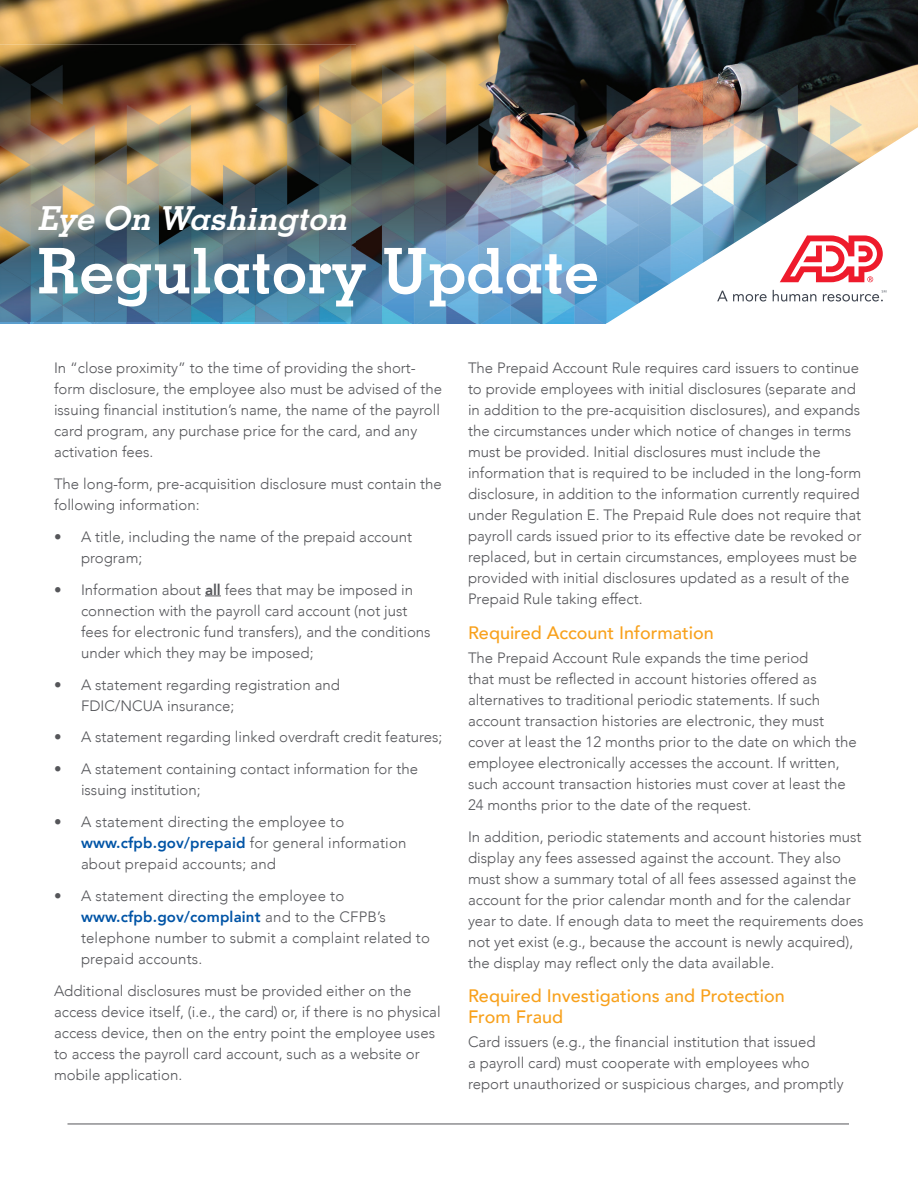
<style>
.page{position:relative;width:918px;height:1188px;background:#fff}
.page>*{position:absolute;margin:0;border:0;box-sizing:border-box;transform-origin:0 0}
.t1{font:700 63px "Memphis LT Std";color:#fff}
.t2{font:italic 700 33px "Memphis";color:#fff}
.t3{font:500 18px/21px "Avenir";color:#f8a11c}
.t4{font:300 15px/21px "Avenir";color:#55565a}
.s1{font-weight:800}
.s2{font-weight:800;color:#0154a6}
</style>
<div class="page">
<img style="left:0;top:0;width:918px;height:44px">
<img style="left:2px;top:322px;width:602px;height:1px">
<img style="left:0;top:44px;width:918px;height:278px">
<img style="left:604px;top:124px;width:314px;height:200px">
<svg style="left:780px;top:235px;width:103px;height:47px"></svg>
<svg style="left:717px;top:291px;width:50px;height:11px"></svg>
<svg style="left:773px;top:290px;width:43px;height:12px"></svg>
<svg style="left:823px;top:290px;width:63px;height:12px"></svg>
<hr style="left:68px;top:1124px;width:781px;height:1px;background:#55565a">
<svg style="left:205px;top:596px;width:16px;height:1px"></svg>
<h2 class="t2" style="left:37px;top:198px;width:318px">Eye On Washington</h2>
<h1 class="t1" style="left:37px;top:231px;width:563px">Regulatory Update</h1>
<p class="t4" style="left:54px;top:358px;width:390px">In “close proximity” to the time of providing the short&shy;form disclosure, the employee also must be advised of the issuing financial institution’s name, the name of the payroll card program, any purchase price for the card, and any activation fees.</p>
<p class="t4" style="left:54px;top:474px;width:389px">The long-form, pre-acquisition disclosure must contain the following information:</p>
<p class="t4" style="left:81px;top:526px;width:333px;text-indent:-27px">• A title, including the name of the prepaid account program;</p>
<p class="t4" style="left:81px;top:579px;width:351px;text-indent:-27px">• Information about <span class="s1">all</span> fees that may be imposed in connection with the payroll card account (not just fees for electronic fund transfers), and the conditions under which they may be imposed;</p>
<p class="t4" style="left:81px;top:674px;width:261px;text-indent:-27px">• A statement regarding registration and<br>FDIC/NCUA insurance;</p>
<p class="t4" style="left:54px;top:727px;width:390px">• A statement regarding linked overdraft credit features;</p>
<p class="t4" style="left:81px;top:759px;width:339px;text-indent:-27px">• A statement containing contact information for the issuing institution;</p>
<p class="t4" style="left:81px;top:811px;width:327px;text-indent:-27px">• A statement directing the employee to <span class="s2">www.cfpb.gov/prepaid</span> for general information about prepaid accounts; and</p>
<p class="t4" style="left:81px;top:885px;width:351px;text-indent:-27px">• A statement directing the employee to <span class="s2">www.cfpb.gov/complaint</span> and to the CFPB’s telephone number to submit a complaint related to prepaid accounts.</p>
<p class="t4" style="left:54px;top:980px;width:388px">Additional disclosures must be provided either on the access device itself, (i.e., the card) or, if there is no physical access device, then on the entry point the employee uses to access the payroll card account, such as a website or mobile application.</p>
<p class="t4" style="left:468px;top:358px;width:395px">The Prepaid Account Rule requires card issuers to continue to provide employees with initial disclosures (separate and in addition to the pre-acquisition disclosures), and expands the circumstances under which notice of changes in terms must be provided. Initial disclosures must include the information that is required to be included in the long-form disclosure, in addition to the information currently required under Regulation E. The Prepaid Rule does not require that payroll cards issued prior to its effective date be revoked or replaced, but in certain circumstances, employees must be provided with initial disclosures updated as a result of the Prepaid Rule taking effect.</p>
<p class="t3" style="left:468px;top:621px;width:247px">Required Account Information</p>
<p class="t4" style="left:468px;top:647px;width:390px">The Prepaid Account Rule expands the time period<br>that must be reflected in account histories offered as alternatives to traditional periodic statements. If such account transaction histories are electronic, they must cover at least the 12 months prior to the date on which the employee electronically accesses the account. If written, such account transaction histories must cover at least the 24 months prior to the date of the request.</p>
<p class="t4" style="left:468px;top:826px;width:397px">In addition, periodic statements and account histories must display any fees assessed against the account. They also must show a summary total of all fees assessed against the account for the prior calendar month and for the calendar year to date. If enough data to meet the requirements does not yet exist (e.g., because the account is newly acquired), the display may reflect only the data available.</p>
<p class="t3" style="left:468px;top:984px;width:318px">Required Investigations and Protection<br>From Fraud</p>
<p class="t4" style="left:468px;top:1032px;width:377px">Card issuers (e.g., the financial institution that issued<br>a payroll card) must cooperate with employees who report unauthorized or suspicious charges, and promptly</p>
</div>
